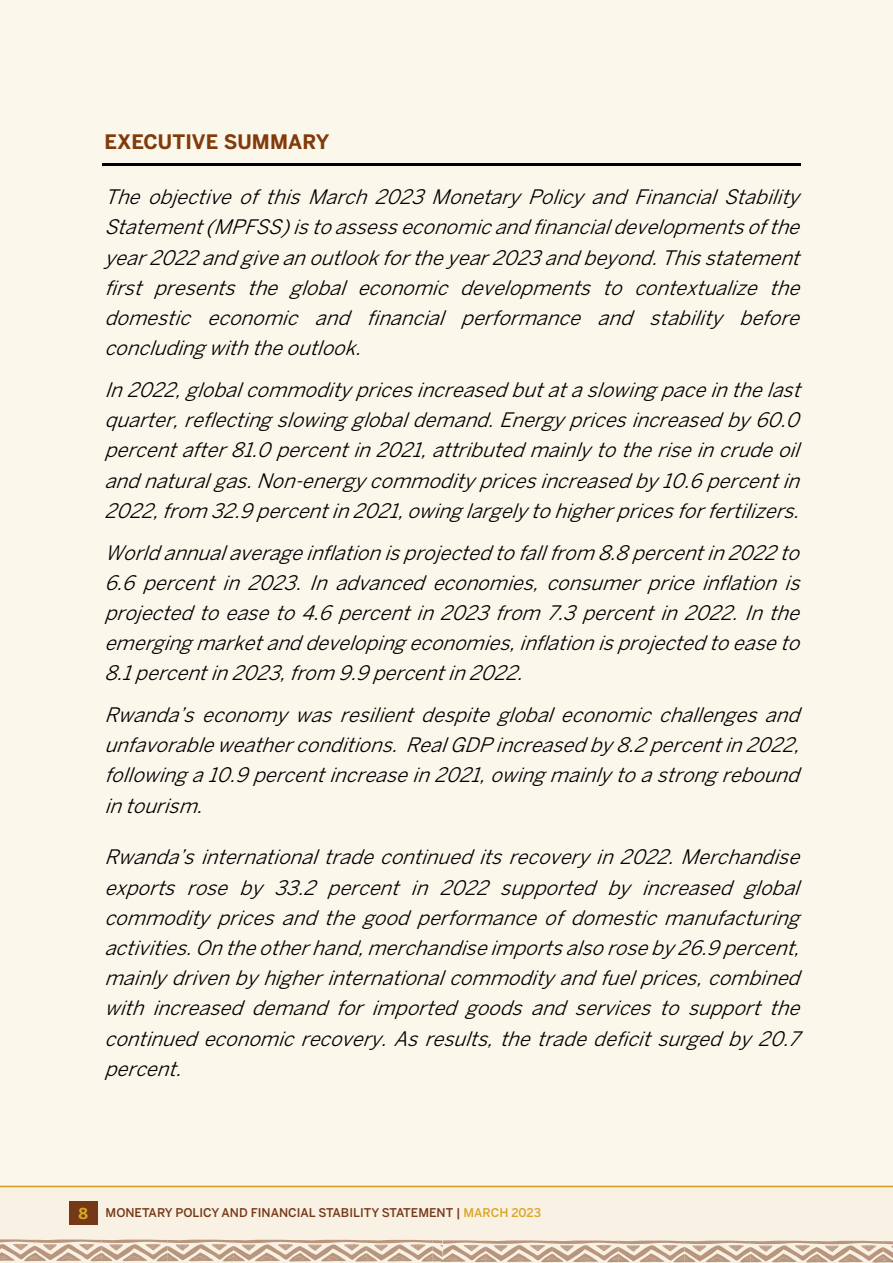
<style>
.page{position:relative;width:893px;height:1263px;background:#fcf7eb}
.page>*{position:absolute;margin:0;border:0;box-sizing:border-box;transform-origin:0 0}
.t1{font:italic 19.8px/30.2px "Benton Sans";color:#000;text-align:justify}
.t2{font:700 19.8px "Benton Sans";letter-spacing:.005em;color:#833c0b}
.t3{font:500 12px "Benton Sans";color:#753918}
.s1{font-weight:700;font-size:15px;color:#dba628}
.s2{color:#dba628}
</style>
<div class="page">
<div style="left:0;top:1186px;width:893px;height:77px;background:#f9f1e3"></div>
<hr style="left:0;top:1186px;width:893px;height:1px;background:#dba628">
<div style="left:69px;top:1201px;width:29px;height:24px;background:#753918"></div>
<svg style="left:0;top:1239px;width:893px;height:24px"></svg>
<hr style="left:102px;top:164px;width:699px;height:2px;background:#000">
<p class="t2" style="left:104px;top:130px;width:227px">EXECUTIVE SUMMARY</p>
<p class="t1" style="left:104px;top:182px;width:704px">TheobjectiveofthisMarch2023 MonetaryPolicyandFinancialStability Statement(MPFSS)istoassesseconomicandfinancialdevelopmentsofthe year2022 andgiveanoutlookfortheyear2023 andbeyond.Thisstatement first presents the global economic developments to contextualize the domestic economic and financial performance and stability before concludingwiththeoutlook.</p>
<p class="t1" style="left:104px;top:374px;width:704px">In2022,globalcommoditypricesincreasedbutataslowingpaceinthelast quarter,reflectingslowingglobaldemand.Energypricesincreasedby60.0 percentafter81.0percentin2021,attributedmainlytotheriseincrudeoil andnaturalgas.Non-energycommoditypricesincreasedby10.6percentin 2022,from 32.9percentin2021,owinglargelytohigherpricesforfertilizers.</p>
<p class="t1" style="left:104px;top:537px;width:704px">Worldannualaverageinflationisprojectedtofallfrom 8.8percentin2022to 6.6percentin2023.Inadvancedeconomies,consumerpriceinflationis projectedtoeaseto4.6percentin2023from 7.3percentin2022.Inthe emergingmarketanddeveloping economies,inflationisprojectedtoeaseto 8.1percentin2023,from 9.9percentin2022.</p>
<p class="t1" style="left:104px;top:699px;width:704px">Rwanda’seconomywasresilientdespite globaleconomicchallengesand unfavorableweatherconditions.RealGDPincreasedby8.2 percentin2022, followinga10.9 percentincreasein2021,owingmainlytoastrongrebound intourism.</p>
<p class="t1" style="left:104px;top:842px;width:704px">Rwanda’sinternationaltradecontinueditsrecoveryin2022.Merchandise exports rose by 33.2 percent in 2022 supported by increased global commoditypricesandthegoodperformanceofdomesticmanufacturing activities.Ontheotherhand,merchandiseimportsalsoroseby26.9 percent, mainlydrivenbyhigherinternationalcommodityandfuelprices,combined with increased demand for imported goods and services to support the continuedeconomicrecovery.Asresults,thetradedeficitsurgedby20.7 percent.</p>
<p class="t3" style="left:79px;top:1205px;width:464px"><span class="s1">8</span> MONETARY POLICY AND FINANCIAL STABILITY STATEMENT | <span class="s2">MARCH 2023</span></p>
</div>
